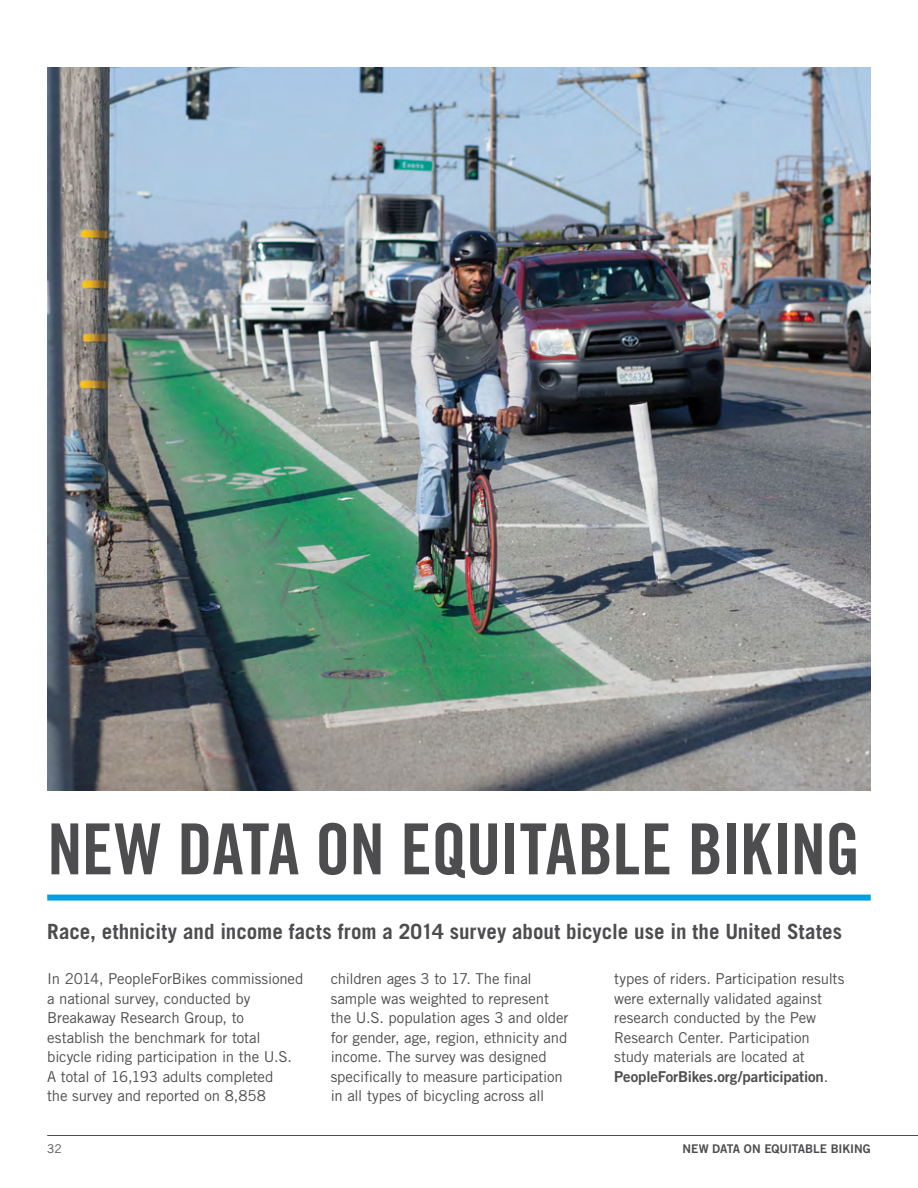
<style>
.page{position:relative;width:918px;height:1188px;background:#fff}
.page>*{position:absolute;margin:0;border:0;box-sizing:border-box;transform-origin:0 0}
.t1{font:70.5px "Trade Gothic Bold Cond Twenty";letter-spacing:-.01em;color:#4d4d4f}
.t2{font:700 21px "Trade Gothic";color:#4d4d4f}
.t3{font:15px/19.5px "Trade Gothic";letter-spacing:-.01em;color:#4d4d4f}
.t4{font:15px "Trade Gothic Bold Two";letter-spacing:-.01em;color:#4d4d4f}
.t5{font:12px "Trade Gothic Bold Two";letter-spacing:-.01em;color:#4d4d4f}
.t6{font:12px "Trade Gothic";color:#4d4d4f}
.s1{font-family:"Trade Gothic"}
</style>
<div class="page">
<hr style="left:47px;top:1135px;width:871px;height:1px;background:#4d4d4f">
<div style="left:47px;top:895px;width:824px;height:6px;background:#00a1df"></div>
<img style="left:47px;top:68px;width:824px;height:723px">
<h1 class="t1" style="left:47px;top:806px;width:815px">NEW DATA ON EQUITABLE BIKING</h1>
<h2 class="t2" style="left:47px;top:919px;width:797px">Race, ethnicity and income facts from a 2014 survey about bicycle use in the United States</h2>
<p class="t3" style="left:47px;top:969px;width:258px">In 2014, PeopleForBikes commissioned a national survey, conducted by Breakaway Research Group, to establish the benchmark for total bicycle riding participation in the U.S.<br>A total of 16,193 adults completed<br>the survey and reported on 8,858</p>
<p class="t3" style="left:614px;top:969px;width:232px">types of riders. Participation results were externally validated against research conducted by the Pew Research Center. Participation study materials are located at</p>
<p class="t3" style="left:331px;top:969px;width:239px">children ages 3 to 17. The final sample was weighted to represent the U.S. population ages 3 and older for gender, age, region, ethnicity and income. The survey was designed specifically to measure participation in all types of bicycling across all</p>
<p class="t4" style="left:614px;top:1067px;width:216px">PeopleForBikes.org/participation<span class="s1">.</span></p>
<p class="t6" style="left:47px;top:1142px;width:16px">32</p>
<p class="t5" style="left:683px;top:1142px;width:190px">NEW DATA ON EQUITABLE BIKING</p>
</div>
